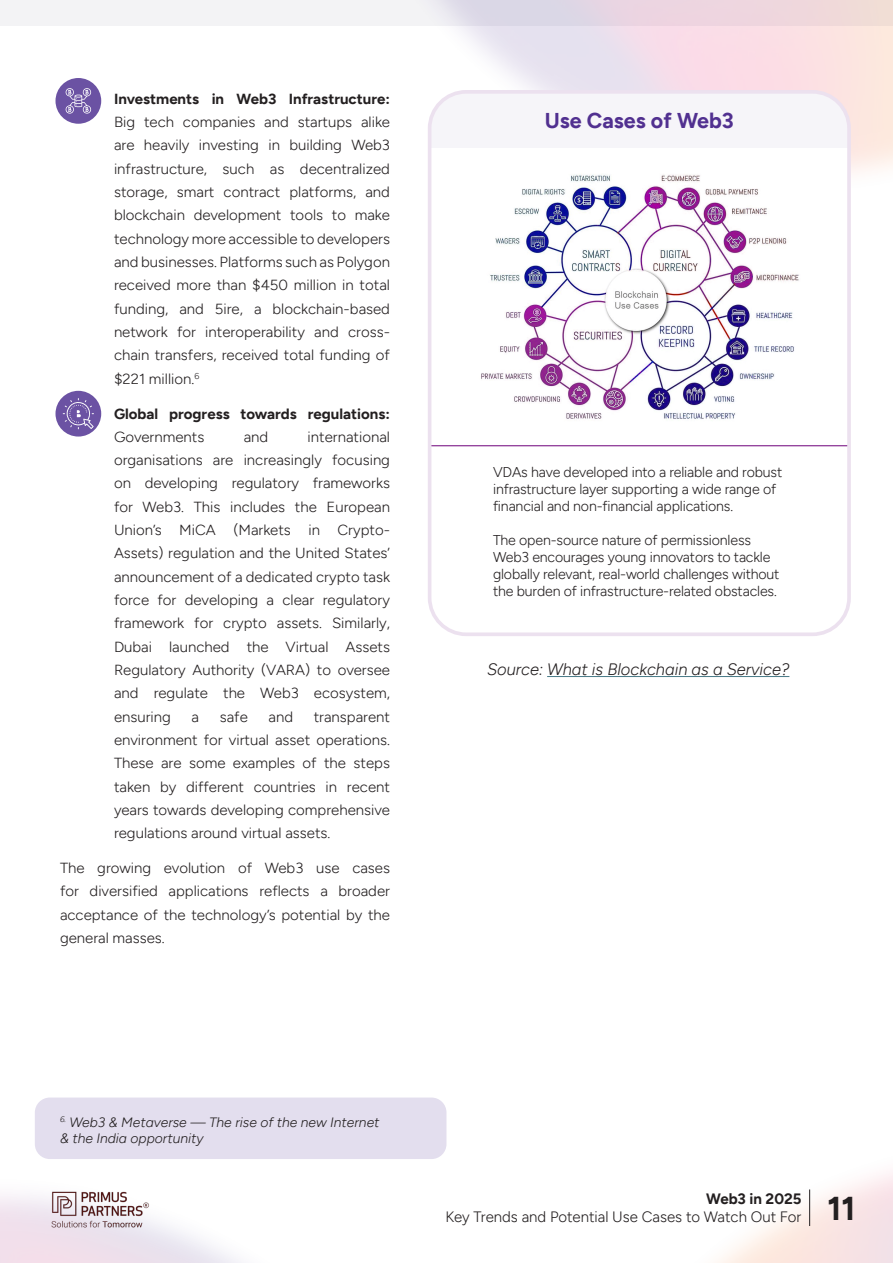
<style>
.page{position:relative;width:893px;height:1263px;background:#fff}
.page>*{position:absolute;margin:0;border:0;box-sizing:border-box;transform-origin:0 0}
.t1{font:700 21.45px "Oak Sans";color:#513090}
.t2{font:italic 300 16.5px "Oak Sans";color:#231f20}
.t3{font:300 15px/18px "Oak Sans";color:#231f20}
.t4{font:300 14.55px/23.2px "Oak Sans";color:#231f20;text-align:justify}
.t5{font:700 14.55px/23.2px "Oak Sans";color:#231f20}
.t6{font:300 14.25px/17px "Oak Sans";letter-spacing:-.01em;color:#231f20}
.t7{font:italic 300 13.5px/16.2px "Oak Sans";color:#231f20}
.s1{font-family:"Times New Roman";font-weight:400}
.s2{font-weight:700}
.s3{font-weight:300}
.s4{font-weight:700;font-size:33px}
</style>
<div class="page">
<svg style="left:0;top:0;width:893px;height:25px"></svg>
<hr style="left:809px;top:1189px;width:1px;height:37px;background:#231f20">
<img style="left:35px;top:1187px;width:124px;height:50px">
<div style="left:35px;top:1097px;width:411px;height:62px;background:#e3deee;border-radius:15px"></div>
<div style="left:430px;top:92px;width:419px;height:56px;background:#f6f5f9"></div>
<img style="left:481px;top:173px;width:318px;height:246px">
<hr style="left:430px;top:445px;width:419px;height:1px;background:#6e007a">
<div style="left:428px;top:90px;width:423px;height:546px;border:4px solid #ece1ef;border-radius:37px"></div>
<hr style="left:547px;top:676px;width:242px;height:1px;background:#467886">
<div style="left:56px;top:391px;width:45px;height:46px;background:#6b52a3;border-radius:50%"></div>
<svg style="left:60px;top:398px;width:34px;height:32px"></svg>
<div style="left:56px;top:78px;width:45px;height:46px;background:#6b52a3;border-radius:50%"></div>
<svg style="left:66px;top:88px;width:25px;height:26px"></svg>
<p class="t4" style="left:114px;top:87px;width:278px;text-indent:-27px"><span class="s1">•</span> <span class="s2">Investments in Web3 Infrastructure:<br></span>Big tech companies and startups alike are heavily investing in building Web3 infrastructure, such as decentralized storage, smart contract platforms, and blockchain development tools to make technology more accessible to developers and businesses. Platforms such as Polygon received more than $450 million in total funding, and 5ire, a blockchain-based network for interoperability and cross&shy;chain transfers, received total funding of $221 million.<sup>6</sup></p>
<p class="t5" style="left:114px;top:402px;width:278px;text-indent:-27px"><span class="s1">•</span> Global progress towards regulations:<br><span class="s3">Governments</span></p>
<p class="t4" style="left:114px;top:425px;width:278px;text-indent:194px">international organisations are increasingly focusing on developing regulatory frameworks for Web3. This includes the European Union’s MiCA (Markets in Crypto-Assets) regulation and the United States’ announcement of a dedicated crypto task force for developing a clear regulatory framework for crypto assets. Similarly, Dubai launched the Virtual Assets Regulatory Authority (VARA) to oversee and regulate the Web3 ecosystem, ensuring</p>
<p class="t4" style="left:244px;top:425px;width:26px">and</p>
<p class="t4" style="left:192px;top:705px;width:9px">a</p>
<p class="t4" style="left:220px;top:705px;width:30px">safe</p>
<p class="t4" style="left:268px;top:705px;width:26px">and</p>
<p class="t4" style="left:114px;top:705px;width:278px;text-indent:200px">transparent environment for virtual asset operations.<br>These are some examples of the steps taken by different countries in recent years towards developing comprehensive regulations around virtual assets.</p>
<p class="t4" style="left:60px;top:856px;width:332px">The growing evolution of Web3 use cases for diversified applications reflects a broader acceptance of the technology’s potential by the general masses.</p>
<p class="t1" style="left:545px;top:108px;width:190px">Use Cases of Web3</p>
<p class="t6" style="left:493px;top:464px;width:291px">VDAs have developed into a reliable and robust infrastructure layer supporting a wide range of financial and non-financial applications.</p>
<p class="t6" style="left:493px;top:532px;width:288px">The open-source nature of permissionless Web3 encourages young innovators to tackle globally relevant, real-world challenges without the burden of infrastructure-related obstacles.</p>
<p class="t2" style="left:487px;top:660px;width:304px">Source: What is Blockchain as a Service?</p>
<p class="t7" style="left:60px;top:1114px;width:321px"><sup>6.</sup> Web3 &amp; Metaverse — The rise of the new Internet &amp; the India opportunity</p>
<p class="t3" style="left:445px;top:1189px;width:412px;text-indent:261px"><span class="s2">Web3 in 2025<br></span>Key Trends and Potential Use Cases to Watch Out For <span class="s4">11</span></p>
</div>
